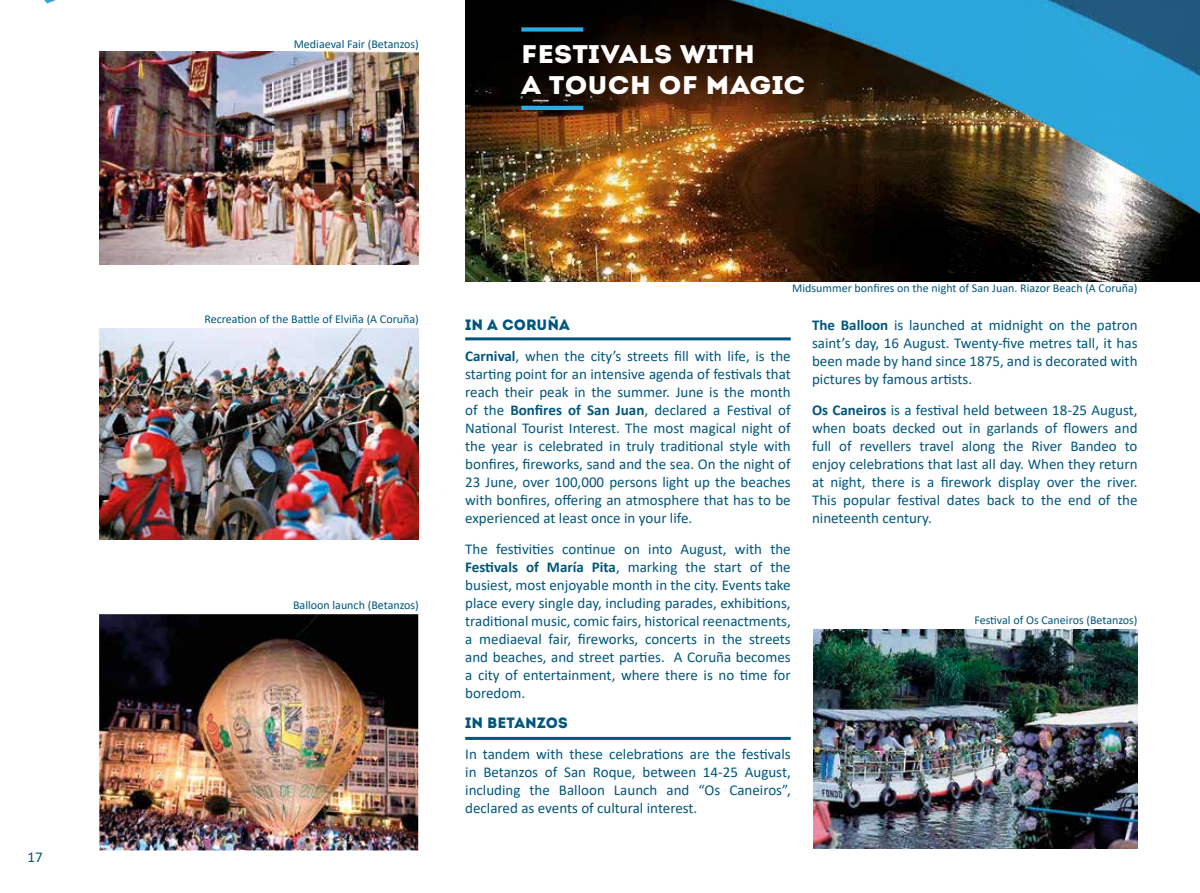
<style>
.page{position:relative;width:1200px;height:893px;background:#fff}
.page>*{position:absolute;margin:0;border:0;box-sizing:border-box;transform-origin:0 0}
.t1{font:25.5px/30.6px "Intro";color:#fff;scale:1.1 1}
.t2{font:15px/18px "Calibri";color:#00567d;text-align:justify}
.t3{font:15px "Intro";color:#00567d}
.t4{font:12px "Calibri";color:#00567d}
.s1{font-weight:700}
</style>
<div class="page">
<img style="left:44px;top:0;width:1155px;height:846px">
<div style="left:521px;top:27px;width:62px;height:5px;background:#2daae0"></div>
<hr style="left:521px;top:106px;width:62px;height:4px;background:#2daae0">
<hr style="left:465px;top:337px;width:325px;height:3px;background:#00567d">
<hr style="left:465px;top:737px;width:325px;height:3px;background:#00567d">
<p class="t2" style="left:28px;top:847px;width:17px">17</p>
<p class="t4" style="left:293px;top:36px;width:127px">Mediaeval Fair (Betanzos)</p>
<h1 class="t1" style="left:521px;top:39px;width:260px">FESTIVALS WITH<br>A TOUCH OF MAGIC</h1>
<p class="t4" style="left:204px;top:311px;width:216px">Recreation of the Battle of Elviña (A Coruña)</p>
<p class="t4" style="left:293px;top:597px;width:127px">Balloon launch (Betanzos)</p>
<p class="t4" style="left:792px;top:280px;width:347px">Midsummer bonfires on the night of San Juan. Riazor Beach (A Coruña)</p>
<p class="t3" style="left:465px;top:316px;width:106px">IN A CORUÑA</p>
<p class="t2" style="left:465px;top:347px;width:327px"><span class="s1">Carnival</span>, when the city’s streets fill with life, is the starting point for an intensive agenda of festivals that reach their peak in the summer. June is the month of the <span class="s1">Bonfires of San Juan</span>, declared a Festival of National Tourist Interest. The most magical night of the year is celebrated in truly traditional style with bonfires, fireworks, sand and the sea. On the night of 23 June, over 100,000 persons light up the beaches with bonfires, offering an atmosphere that has to be experienced at least once in your life.</p>
<p class="t2" style="left:465px;top:539px;width:327px">The festivities continue on into August, with the <span class="s1">Festivals of María Pita</span>, marking the start of the busiest, most enjoyable month in the city. Events take place every single day, including parades, exhibitions, traditional music, comic fairs, historical reenactments, a mediaeval fair, fireworks, concerts in the streets and beaches, and street parties. A Coruña becomes a city of entertainment, where there is no time for boredom.</p>
<p class="t3" style="left:465px;top:714px;width:104px">in BETANZOS</p>
<p class="t2" style="left:465px;top:745px;width:327px">In tandem with these celebrations are the festivals in Betanzos of San Roque, between 14-25 August, including the Balloon Launch and “Os Caneiros”, declared as events of cultural interest.</p>
<p class="t2" style="left:811px;top:316px;width:327px"><span class="s1">The Balloon</span> is launched at midnight on the patron saint’s day, 16 August. Twenty-five metres tall, it has been made by hand since 1875, and is decorated with pictures by famous artists.</p>
<p class="t2" style="left:811px;top:401px;width:327px"><span class="s1">Os Caneiros</span> is a festival held between 18-25 August, when boats decked out in garlands of flowers and full of revellers travel along the River Bandeo to enjoy celebrations that last all day. When they return at night, there is a firework display over the river.<br>This popular festival dates back to the end of the nineteenth century.</p>
<p class="t4" style="left:974px;top:611px;width:165px">Festival of Os Caneiros (Betanzos)</p>
</div>
